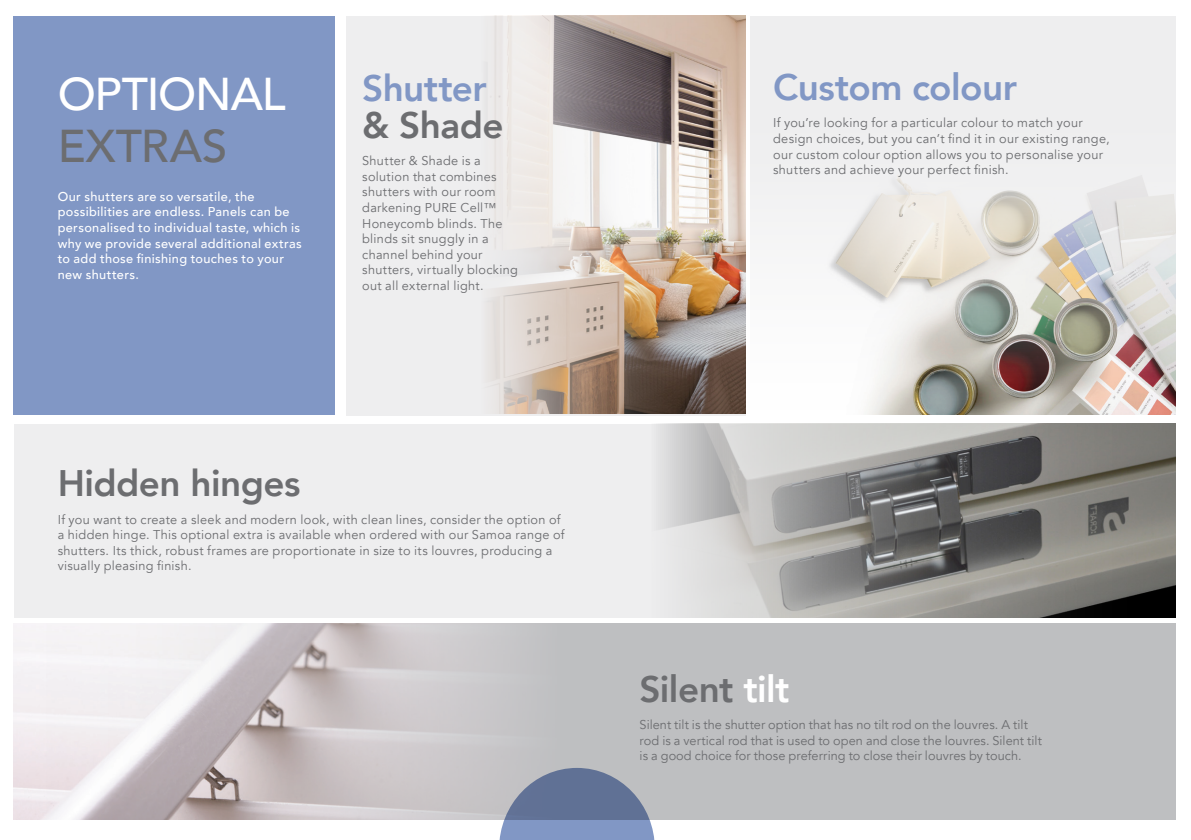
<style>
.page{position:relative;width:1191px;height:840px;background:#fff}
.page>*{position:absolute;margin:0;border:0;box-sizing:border-box;transform-origin:0 0}
.Pic_text{font:500 45.8px/52.6px "Avenir";letter-spacing:-.025em;color:#fff}
.Pic_text-2{font:800 36.8px/36.8px "Avenir";letter-spacing:-.015em;color:#8197c5}
.Pic_text-3{font:800 36.8px "Avenir";letter-spacing:-.015em;color:#6c6d70}
.Pic_text-4{font:12.8px/15.6px "Avenir";letter-spacing:.02em;color:#6c6d70}
.Pic_text-5{font:500 12.8px/15.6px "Avenir";letter-spacing:.025em;color:#fff}
.s1{color:#6c6d70}
.s2{color:#fff}
</style>
<div class="page">
<div style="left:14px;top:623px;width:1161px;height:195px;background:#bebfc1"></div>
<img style="left:14px;top:623px;width:494px;height:195px">
<div style="left:750px;top:16px;width:425px;height:398px;background:#eeeeef"></div>
<div style="left:14px;top:16px;width:321px;height:398px;background:#8197c5"></div>
<svg style="left:499px;top:767px;width:156px;height:72px"></svg>
<img style="left:750px;top:176px;width:425px;height:238px">
<div style="left:14px;top:424px;width:1161px;height:193px;background:#eeeeef"></div>
<img style="left:658px;top:424px;width:517px;height:193px">
<div style="left:346px;top:16px;width:399px;height:399px;background:#eeeeef"></div>
<img style="left:487px;top:16px;width:258px;height:397px">
<p class="Pic_text" style="left:58px;top:65px;width:229px">OPTIONAL<br><span class="s1">EXTRAS</span></p>
<p class="Pic_text-5" style="left:58px;top:188px;width:245px">Our shutters are so versatile, the possibilities are endless. Panels can be personalised to individual taste, which is why we provide several additional extras to add those finishing touches to your new shutters.</p>
<p class="Pic_text-2" style="left:362px;top:70px;width:143px">Shutter <span class="s1">&amp; Shade</span></p>
<p class="Pic_text-4" style="left:362px;top:153px;width:157px">Shutter &amp; Shade is a solution that combines shutters with our room darkening PURE Cell™<br>Honeycomb blinds. The blinds sit snuggly in a channel behind your shutters, virtually blocking out all external light.</p>
<p class="Pic_text-3" style="left:58px;top:454px;width:244px">Hidden hinges</p>
<p class="Pic_text-4" style="left:58px;top:511px;width:508px">If you want to create a sleek and modern look, with clean lines, consider the option of a hidden hinge. This optional extra is available when ordered with our Samoa range of shutters. Its thick, robust frames are proportionate in size to its louvres, producing a visually pleasing finish.</p>
<p class="Pic_text-2" style="left:773px;top:68px;width:245px">Custom colour</p>
<p class="Pic_text-4" style="left:773px;top:115px;width:338px">If you’re looking for a particular colour to match your design choices, but you can’t find it in our existing range, our custom colour option allows you to personalise your shutters and achieve your perfect finish.</p>
<p class="Pic_text-3" style="left:639px;top:659px;width:151px">Silent <span class="s2">tilt</span></p>
<p class="Pic_text-4" style="left:639px;top:716px;width:404px">Silent tilt is the shutter option that has no tilt rod on the louvres. A tilt rod is a vertical rod that is used to open and close the louvres. Silent tilt is a good choice for those preferring to close their louvres by touch.</p>
</div>
